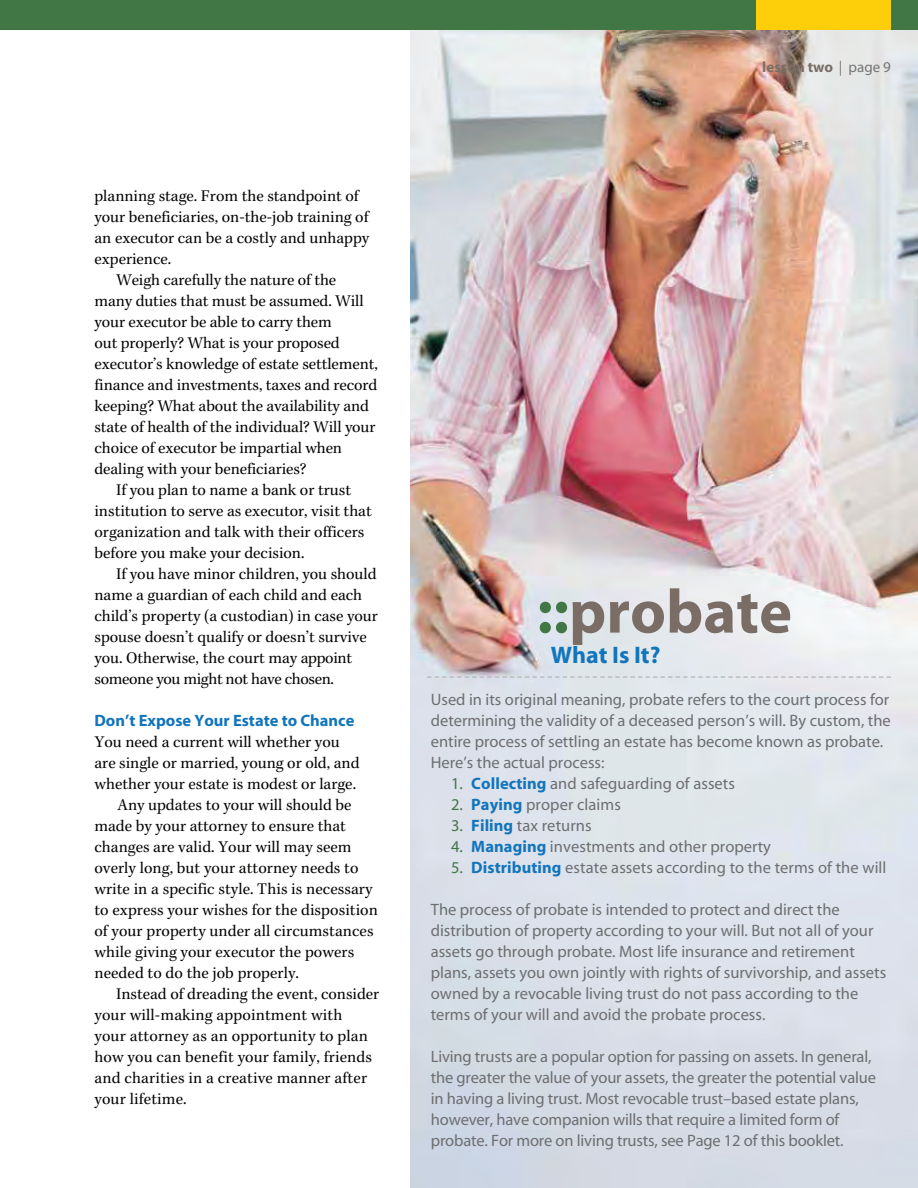
<style>
.page{position:relative;width:918px;height:1188px;background:#fff}
.page>*{position:absolute;margin:0;border:0;box-sizing:border-box;transform-origin:0 0}
.t1{font:700 62.4px "Myriad";color:#796d65}
.t2{font:700 24px "Myriad";color:#1275bc}
.t3{font:16.5px/21px "Kepler";color:#040503}
.t4{font:16.5px/21px "Myriad";color:#6d6e71}
.t5{font:700 16.5px "Myriad";color:#1275bc}
.t6{font:700 15px "Myriad";color:#796d65}
.s1{font-weight:400;color:#767576}
.s2{color:#417645}
.s3{font-weight:700;color:#1275bc}
</style>
<div class="page">
<img style="left:411px;top:30px;width:507px;height:1158px">
<svg style="left:427px;top:676px;width:464px;height:2px"></svg>
<div style="left:0;top:0;width:918px;height:30px;background:#417645"></div>
<div style="left:756px;top:0;width:135px;height:30px;background:#fdce0a"></div>
<p class="t3" style="left:94px;top:187px;width:276px">planning stage. From the standpoint of your beneficiaries, on-the-job training of an executor can be a costly and unhappy experience.</p>
<p class="t3" style="left:94px;top:271px;width:285px;text-indent:22px">Weigh carefully the nature of the many duties that must be assumed. Will your executor be able to carry them<br>out properly? What is your proposed executor’s knowledge of estate settlement, finance and investments, taxes and record keeping? What about the availability and state of health of the individual? Will your choice of executor be impartial when dealing with your beneficiaries?</p>
<p class="t3" style="left:94px;top:481px;width:279px;text-indent:22px">If you plan to name a bank or trust institution to serve as executor, visit that organization and talk with their officers before you make your decision.</p>
<p class="t3" style="left:94px;top:565px;width:285px;text-indent:22px">If you have minor children, you should name a guardian of each child and each child’s property (a custodian) in case your spouse doesn’t qualify or doesn’t survive you. Otherwise, the court may appoint someone you might not have chosen.</p>
<h4 class="t5" style="left:94px;top:714px;width:261px">Don’t Expose Your Estate to Chance</h4>
<p class="t3" style="left:94px;top:733px;width:267px">You need a current will whether you are single or married, young or old, and whether your estate is modest or large.</p>
<p class="t3" style="left:94px;top:796px;width:285px;text-indent:23px">Any updates to your will should be made by your attorney to ensure that changes are valid. Your will may seem overly long, but your attorney needs to write in a specific style. This is necessary to express your wishes for the disposition of your property under all circumstances while giving your executor the powers needed to do the job properly.</p>
<p class="t3" style="left:94px;top:985px;width:286px;text-indent:22px">Instead of dreading the event, consider your will-making appointment with<br>your attorney as an opportunity to plan how you can benefit your family, friends and charities in a creative manner after your lifetime.</p>
<p class="t6" style="left:762px;top:61px;width:130px">lesson two <span class="s1">| page 9</span></p>
<h3 class="t1" style="left:537px;top:588px;width:257px"><span class="s2">::</span>probate</h3>
<p class="t2" style="left:551px;top:646px;width:111px">What Is It?</p>
<p class="t4" style="left:431px;top:690px;width:462px;text-align:justify">Used in its original meaning, probate refers to the court process for determining the validity of a deceased person’s will. By custom, the entire process of settling an estate has become known as probate.</p>
<p class="t4" style="left:431px;top:753px;width:175px">Here’s the actual process:</p>
<p class="t4" style="left:451px;top:774px;width:285px"><span class="s2">1.</span> <span class="s3">Collecting</span> and safeguarding of assets</p>
<p class="t4" style="left:451px;top:795px;width:171px"><span class="s2">2.</span> <span class="s3">Paying</span> proper claims</p>
<p class="t4" style="left:451px;top:816px;width:142px"><span class="s2">3.</span> <span class="s3">Filing</span> tax returns</p>
<p class="t4" style="left:451px;top:837px;width:322px"><span class="s2">4.</span> <span class="s3">Managing</span> investments and other property</p>
<p class="t4" style="left:451px;top:858px;width:437px"><span class="s2">5.</span> <span class="s3">Distributing</span> estate assets according to the terms of the will</p>
<p class="t4" style="left:431px;top:900px;width:457px">The process of probate is intended to protect and direct the distribution of property according to your will. But not all of your assets go through probate. Most life insurance and retirement plans, assets you own jointly with rights of survivorship, and assets owned by a revocable living trust do not pass according to the terms of your will and avoid the probate process.</p>
<p class="t4" style="left:431px;top:1047px;width:447px">Living trusts are a popular option for passing on assets. In general, the greater the value of your assets, the greater the potential value in having a living trust. Most revocable trust–based estate plans, however, have companion wills that require a limited form of probate. For more on living trusts, see Page 12 of this booklet.</p>
</div>
